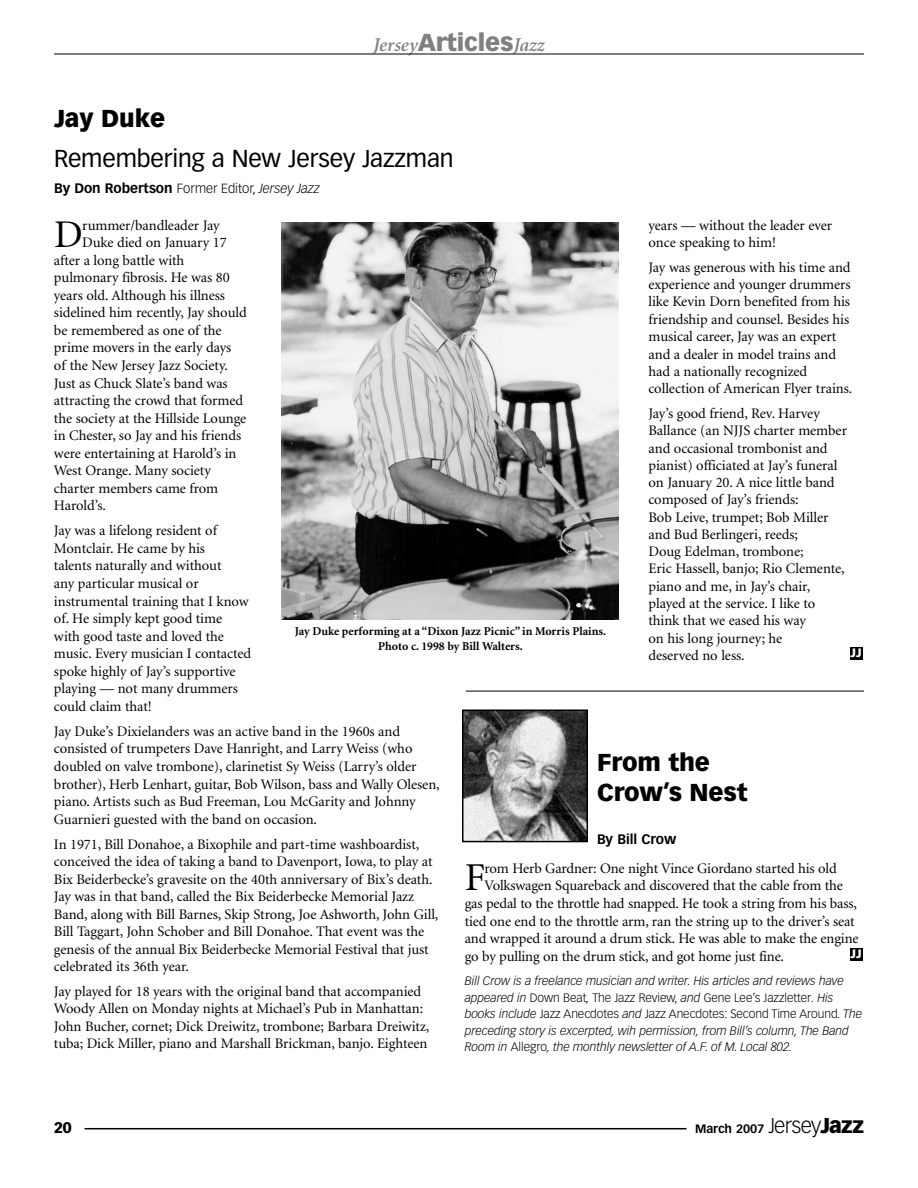
<style>
.page{position:relative;width:918px;height:1188px;background:#fff}
.page>*{position:absolute;margin:0;border:0;box-sizing:border-box;transform-origin:0 0}
.t1{font:39.45px "Minion";color:#000}
.t2{font:39.15px "Minion";color:#000}
.t3{font:24px "Vectora LH";letter-spacing:-.005em;color:#000}
.t4{font:900 24px/30px "Vectora LH";letter-spacing:-.005em;color:#000}
.t5{font:italic 600 19.5px "Minion";color:#808080}
.t6{font:900 15px "Vectora LH";color:#000}
.t7{font:14.55px/17.5px "Minion";letter-spacing:-.005em;color:#000}
.t8{font:700 13.5px "Vectora LH";letter-spacing:-.005em;color:#000}
.t9{font:italic 300 12px/16.5px "Vectora LH";letter-spacing:-.005em;color:#000}
.t10{font:700 12px/15px "Minion";color:#000;text-align:center}
.t11{font:700 12px "Vectora LH";color:#000}
.t12{font:900 12px "Vectora LH";color:#fff}
.s1{font-family:"Vectora LH";font-weight:900;font-style:normal;font-size:24px}
.s2{font-weight:300;font-size:13.05px}
.s3{font-weight:300;font-style:italic;font-size:13.05px}
.s4{font-style:normal}
.s5{font-weight:300;font-size:21px}
.s6{font-weight:900;font-size:21px}
</style>
<div class="page">
<div style="left:850px;top:647px;width:12px;height:13px;background:#000"></div>
<hr style="left:85px;top:1128px;width:602px;height:1px;background:#000">
<hr style="left:54px;top:54px;width:810px;height:1px;background:#000">
<img style="left:281px;top:222px;width:338px;height:397px">
<div style="left:850px;top:948px;width:12px;height:13px;background:#000"></div>
<img style="left:465px;top:713px;width:120px;height:126px">
<div style="left:462px;top:710px;width:126px;height:132px;border:2px solid #000"></div>
<hr style="left:466px;top:691px;width:398px;height:1px;background:#000">
<h3 class="t5" style="left:373px;top:37px;width:173px">Jersey<span class="s1">Articles</span>Jazz</h3>
<h3 class="t4" style="left:54px;top:105px;width:113px">Jay Duke</h3>
<h3 class="t3" style="left:54px;top:148px;width:401px">Remembering a New Jersey Jazzman</h3>
<p class="t8" style="left:54px;top:182px;width:267px">By Don Robertson <span class="s2">Former Editor,</span> <span class="s3">Jersey Jazz</span></p>
<p class="t7" style="left:649px;top:217px;width:185px">years — without the leader ever once speaking to him!</p>
<p class="t7" style="left:649px;top:260px;width:205px">Jay was generous with his time and experience and younger drummers like Kevin Dorn benefited from his friendship and counsel. Besides his musical career, Jay was an expert and a dealer in model trains and had a nationally recognized collection of American Flyer trains.</p>
<p class="t7" style="left:649px;top:406px;width:200px">Jay’s good friend, Rev. Harvey<br>Ballance (an NJJS charter member and occasional trombonist and pianist) officiated at Jay’s funeral on January 20. A nice little band composed of Jay’s friends:<br>Bob Leive, trumpet; Bob Miller and Bud Berlingeri, reeds;<br>Doug Edelman, trombone;<br>Eric Hassell, banjo; Rio Clemente, piano and me, in Jay’s chair, played at the service. I like to think that we eased his way<br>on his long journey; he<br>deserved no less.</p>
<h2 class="t2" style="left:54px;top:219px;width:30px">D</h2>
<p class="t7" style="left:82px;top:217px;width:139px">rummer/bandleader Jay</p>
<p class="t7" style="left:82px;top:235px;width:146px">Duke died on January 17</p>
<p class="t7" style="left:54px;top:253px;width:132px">after a long battle with</p>
<p class="t7" style="left:54px;top:270px;width:177px">pulmonary fibrosis. He was 80</p>
<p class="t7" style="left:54px;top:288px;width:173px">years old. Although his illness</p>
<p class="t7" style="left:54px;top:305px;width:194px">sidelined him recently, Jay should</p>
<p class="t7" style="left:54px;top:323px;width:169px">be remembered as one of the</p>
<p class="t7" style="left:54px;top:340px;width:179px">prime movers in the early days</p>
<p class="t7" style="left:54px;top:358px;width:176px">of the New Jersey Jazz Society.</p>
<p class="t7" style="left:54px;top:375px;width:175px">Just as Chuck Slate’s band was</p>
<p class="t7" style="left:54px;top:393px;width:191px">attracting the crowd that formed</p>
<p class="t7" style="left:54px;top:410px;width:194px">the society at the Hillside Lounge</p>
<p class="t7" style="left:54px;top:428px;width:189px">in Chester, so Jay and his friends</p>
<p class="t7" style="left:54px;top:446px;width:184px">were entertaining at Harold’s in</p>
<p class="t7" style="left:54px;top:463px;width:158px">West Orange. Many society</p>
<p class="t7" style="left:54px;top:481px;width:166px">charter members came from</p>
<p class="t7" style="left:54px;top:498px;width:54px">Harold’s.</p>
<p class="t7" style="left:54px;top:523px;width:199px">Jay was a lifelong resident of<br>Montclair. He came by his<br>talents naturally and without<br>any particular musical or instrumental training that I know of. He simply kept good time with good taste and loved the music. Every musician I contacted spoke highly of Jay’s supportive playing — not many drummers could claim that!</p>
<p class="t7" style="left:54px;top:724px;width:387px">Jay Duke’s Dixielanders was an active band in the 1960s and consisted of trumpeters Dave Hanright, and Larry Weiss (who doubled on valve trombone), clarinetist Sy Weiss (Larry’s older brother), Herb Lenhart, guitar, Bob Wilson, bass and Wally Olesen, piano. Artists such as Bud Freeman, Lou McGarity and Johnny Guarnieri guested with the band on occasion.</p>
<p class="t7" style="left:54px;top:836px;width:386px">In 1971, Bill Donahoe, a Bixophile and part-time washboardist, conceived the idea of taking a band to Davenport, Iowa, to play at Bix Beiderbecke’s gravesite on the 40th anniversary of Bix’s death.<br>Jay was in that band, called the Bix Beiderbecke Memorial Jazz Band, along with Bill Barnes, Skip Strong, Joe Ashworth, John Gill, Bill Taggart, John Schober and Bill Donahoe. That event was the genesis of the annual Bix Beiderbecke Memorial Festival that just celebrated its 36th year.</p>
<p class="t7" style="left:54px;top:984px;width:377px">Jay played for 18 years with the original band that accompanied Woody Allen on Monday nights at Michael’s Pub in Manhattan:<br>John Bucher, cornet; Dick Dreiwitz, trombone; Barbara Dreiwitz, tuba; Dick Miller, piano and Marshall Brickman, banjo. Eighteen</p>
<p class="t10" style="left:295px;top:624px;width:313px">Jay Duke performing at a “Dixon Jazz Picnic” in Morris Plains.<br>Photo c. 1998 by Bill Walters.</p>
<p class="t12" style="left:851px;top:648px;width:13px">JJ</p>
<h3 class="t4" style="left:597px;top:749px;width:152px">From the<br>Crow’s Nest</h3>
<p class="t8" style="left:597px;top:834px;width:81px">By Bill Crow</p>
<h1 class="t1" style="left:465px;top:862px;width:22px">F</h1>
<p class="t7" style="left:485px;top:860px;width:354px">rom Herb Gardner: One night Vince Giordano started his old</p>
<p class="t7" style="left:485px;top:878px;width:360px">Volkswagen Squareback and discovered that the cable from the</p>
<p class="t7" style="left:465px;top:896px;width:394px">gas pedal to the throttle had snapped. He took a string from his bass,</p>
<p class="t7" style="left:465px;top:914px;width:392px">tied one end to the throttle arm, ran the string up to the driver’s seat</p>
<p class="t7" style="left:465px;top:931px;width:395px">and wrapped it around a drum stick. He was able to make the engine</p>
<p class="t7" style="left:465px;top:949px;width:321px">go by pulling on the drum stick, and got home just fine.</p>
<p class="t9" style="left:465px;top:973px;width:399px">Bill Crow is a freelance musician and writer. His articles and reviews have appeared in <span class="s4">Down Beat</span>, <span class="s4">The Jazz Review,</span> and <span class="s4">Gene Lee’s Jazzletter</span>. His books include <span class="s4">Jazz Anecdotes</span> and <span class="s4">Jazz Anecdotes: Second Time Around</span>. The preceding story is excerpted, wih permission, from Bill’s column, The Band Room in <span class="s4">Allegro</span>, the monthly newsletter of A.F. of M. Local 802.</p>
<p class="t12" style="left:851px;top:949px;width:13px">JJ</p>
<p class="t6" style="left:54px;top:1121px;width:19px">20</p>
<p class="t11" style="left:695px;top:1124px;width:170px">March 2007 <span class="s5">Jersey</span><span class="s6">Jazz</span></p>
</div>
